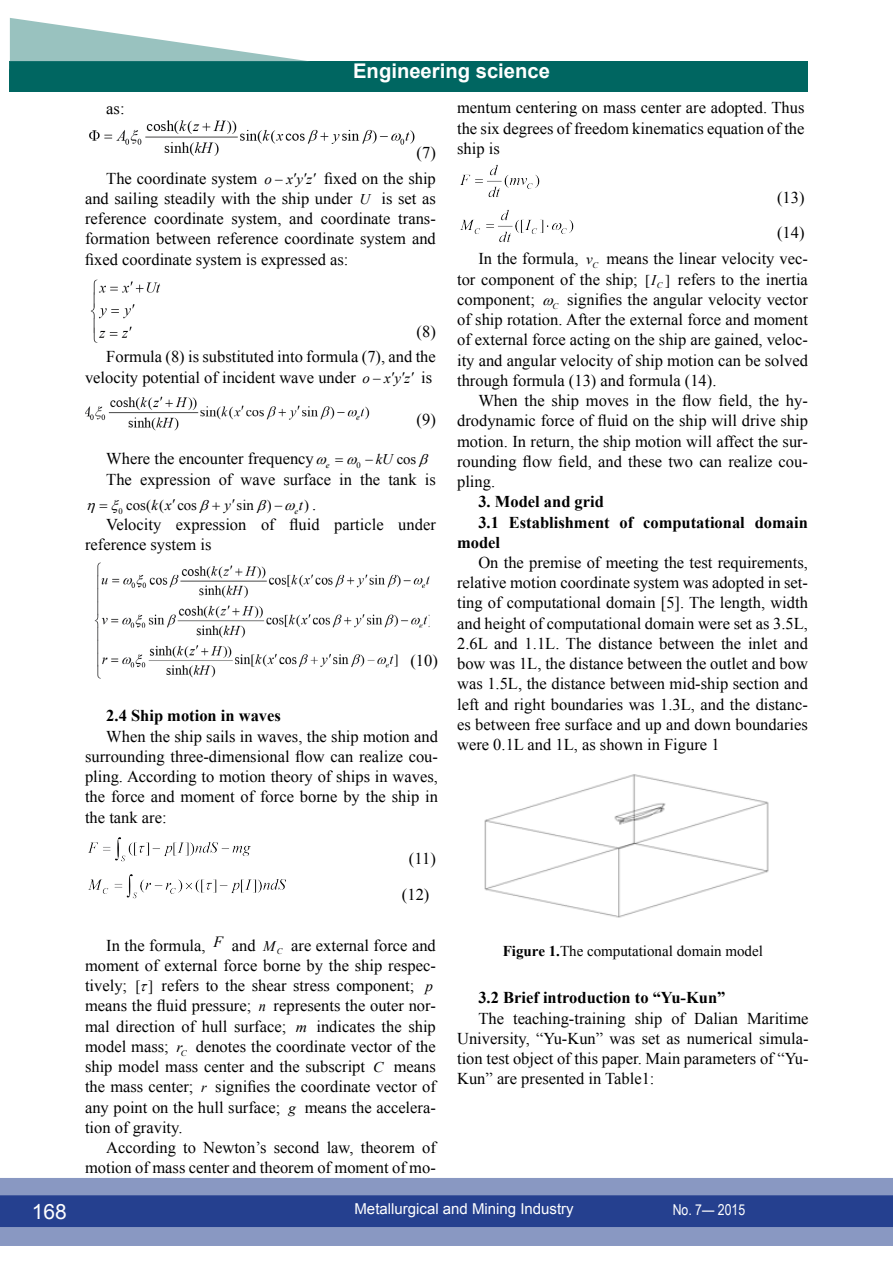
<style>
.page{position:relative;width:893px;height:1263px;background:#fff}
.page>*{position:absolute;margin:0;border:0;box-sizing:border-box;transform-origin:0 0}
.t1{font:21px "Arial";color:#fff}
.t2{font:700 20.25px "Arial";color:#fff}
.t3{font:16.5px/20.2px "Times New Roman";color:#000;text-align:justify}
.t4{font:700 16.5px "Times New Roman";color:#000}
.t5{font:15px "Times New Roman";color:#000}
.t6{font:15px "Arial";color:#fff}
.t7{font:15px "Arial Narrow";color:#fff}
.t8{font:14.7px "Times New Roman";letter-spacing:-.005em;color:#000}
.t9{font:italic 14.7px "Times New Roman";color:#000}
.t10{font:8.55px "Times New Roman";color:#000}
.t11{font:italic 8.55px "Times New Roman";color:#000}
.s1{font-style:italic;font-size:14.7px}
.s2{font-style:italic;font-size:14.85px}
.s3{font-style:italic}
.s4{font-style:normal;font-size:16.5px}
.s5{font-size:15.15px}
.s6{font-style:italic;font-size:15px}
.s7{font-style:italic;font-size:14.25px}
.s8{font-size:14.7px}
.s9{font-weight:700}
</style>
<div class="page">
<div style="left:0;top:1178px;width:893px;height:68px;background:#8998c2"></div>
<div style="left:0;top:1195px;width:893px;height:32px;background:#25408f;border:2px solid #25408f"></div>
<div style="left:10px;top:61px;width:798px;height:31px;background:#006661"></div>
<svg style="left:10px;top:18px;width:299px;height:44px"></svg>
<img style="left:89px;top:120px;width:326px;height:36px">
<img style="left:91px;top:279px;width:70px;height:64px">
<img style="left:85px;top:396px;width:285px;height:35px">
<img style="left:94px;top:562px;width:335px;height:117px">
<img style="left:88px;top:837px;width:162px;height:25px">
<img style="left:88px;top:874px;width:197px;height:25px">
<img style="left:460px;top:164px;width:79px;height:33px">
<img style="left:460px;top:209px;width:113px;height:33px">
<img style="left:484px;top:774px;width:285px;height:144px">
<p class="t2" style="left:353px;top:58px;width:198px">Engineering science</p>
<p class="t3" style="left:106px;top:98px;width:20px">as:</p>
<p class="t3" style="left:417px;top:142px;width:21px">(7)</p>
<p class="t3" style="left:106px;top:168px;width:208px">The coordinate system <span class="s1">o x y z</span></p>
<p class="t3" style="left:85px;top:168px;width:352px;text-indent:239px">fixed on the ship and sailing steadily with the ship under <span class="s2">U</span> is set as reference coordinate system, and coordinate trans&shy;formation between reference coordinate system and fixed coordinate system is expressed as:</p>
<p class="t3" style="left:106px;top:319px;width:331px;line-height:24.8px;text-align:right">(8)<br>Formula (8) is substituted into formula (7), and the</p>
<p class="t3" style="left:85px;top:367px;width:327px">velocity potential of incident wave under <span class="s1">o x y z</span></p>
<p class="t3" style="left:421px;top:367px;width:13px">is</p>
<p class="t3" style="left:417px;top:409px;width:21px">(9)</p>
<p class="t3" style="left:106px;top:448px;width:209px">Where the encounter frequency</p>
<p class="t10" style="left:356px;top:460px;width:18px">0 −</p>
<p class="t8" style="left:376px;top:450px;width:42px"><span class="s3">kU</span> cos</p>
<p class="t11" style="left:326px;top:459px;width:5px">e</p>
<p class="t3" style="left:106px;top:469px;width:331px">The expression of wave surface in the tank is</p>
<p class="t10" style="left:118px;top:505px;width:6px">0</p>
<p class="t8" style="left:224px;top:495px;width:60px"><span class="s3">y</span> sin ) −</p>
<p class="t8" style="left:126px;top:495px;width:72px">cos( ( cos</p>
<p class="t8" style="left:304px;top:495px;width:6px">)</p>
<p class="t11" style="left:294px;top:505px;width:5px">e</p>
<p class="t9" style="left:151px;top:495px;width:22px">k x</p>
<p class="t9" style="left:299px;top:495px;width:19px">t <span class="s4">.</span></p>
<p class="t3" style="left:85px;top:514px;width:352px;text-indent:21px">Velocity expression of fluid particle under reference system is</p>
<p class="t3" style="left:410px;top:650px;width:29px">(10)</p>
<p class="t4" style="left:106px;top:704px;width:176px">2.4 Ship motion in waves</p>
<p class="t3" style="left:85px;top:726px;width:354px;text-indent:21px">When the ship sails in waves, the ship motion and surrounding three-dimensional flow can realize cou&shy;pling. According to motion theory of ships in waves, the force and moment of force borne by the ship in the tank are:</p>
<p class="t3" style="left:409px;top:848px;width:28px">(11)</p>
<p class="t3" style="left:402px;top:884px;width:29px">(12)</p>
<p class="t3" style="left:85px;top:934px;width:352px;text-align:left;text-indent:21px">In the formula, <sup>F</sup> and <span class="s1">M</span><sub>C</sub> are external force and moment of external force borne by the ship respec&shy;tively; <span class="s5">[ ]</span> refers to the shear stress component; <span class="s2">p </span>means the fluid pressure; <span class="s6">n</span> represents the outer nor&shy;mal direction of hull surface; <span class="s6">m</span> indicates the ship model mass; <sub>C</sub><span class="s1">r</span> denotes the coordinate vector of the ship model mass center and the subscript <span class="s2">C</span> means the mass center; <span class="s7">r</span> signifies the coordinate vector of any point on the hull surface; <span class="s2">g</span> means the accelera&shy;tion of gravity.</p>
<p class="t3" style="left:85px;top:1137px;width:352px;text-align:right">According to Newton’s second law, theorem of motion of mass center and theorem of moment of mo-</p>
<p class="t3" style="left:457px;top:98px;width:349px">mentum centering on mass center are adopted. Thus the six degrees of freedom kinematics equation of the ship is</p>
<p class="t3" style="left:777px;top:180px;width:29px;line-height:35.2px">(13) (14)</p>
<p class="t3" style="left:457px;top:248px;width:352px;text-indent:21px">In the formula, <sub>C</sub><span class="s1">v</span> means the linear velocity vec&shy;tor component of the ship; <span class="s8">[ ]</span><sub>C</sub><span class="s1">I</span></p>
<p class="t3" style="left:457px;top:269px;width:352px;text-indent:221px">refers to the inertia component; <sub>C</sub> signifies the angular velocity vector of ship rotation. After the external force and moment of external force acting on the ship are gained, veloc&shy;ity and angular velocity of ship motion can be solved through formula (13) and formula (14).</p>
<p class="t3" style="left:457px;top:390px;width:352px;text-indent:21px">When the ship moves in the flow field, the hy&shy;drodynamic force of fluid on the ship will drive ship motion. In return, the ship motion will affect the sur&shy;rounding flow field, and these two can realize cou&shy;pling.</p>
<p class="t4" style="left:478px;top:490px;width:127px">3. Model and grid</p>
<p class="t4" style="left:478px;top:511px;width:331px">3.1 Establishment of computational domain</p>
<p class="t4" style="left:457px;top:531px;width:45px">model</p>
<p class="t3" style="left:457px;top:552px;width:352px;text-indent:21px">On the premise of meeting the test requirements, relative motion coordinate system was adopted in set&shy;ting of computational domain [5]. The length, width and height of computational domain were set as 3.5L, 2.6L and 1.1L. The distance between the inlet and bow was 1L, the distance between the outlet and bow was 1.5L, the distance between mid-ship section and left and right boundaries was 1.3L, and the distanc&shy;es between free surface and up and down boundaries were 0.1L and 1L, as shown in Figure 1</p>
<p class="t5" style="left:503px;top:941px;width:262px"><span class="s9">Figure 1.</span>The computational domain model</p>
<p class="t4" style="left:478px;top:986px;width:249px">3.2 Brief introduction to “Yu-Kun”</p>
<p class="t3" style="left:457px;top:1008px;width:353px;text-indent:21px">The teaching-training ship of Dalian Maritime University, “Yu-Kun” was set as numerical simula&shy;tion test object of this paper. Main parameters of “Yu-Kun” are presented in Table1:</p>
<p class="t1" style="left:32px;top:1197px;width:37px">168</p>
<p class="t6" style="left:354px;top:1199px;width:221px">Metallurgical and Mining Industry</p>
<p class="t7" style="left:673px;top:1198px;width:74px">No. 7— 2015</p>
</div>
